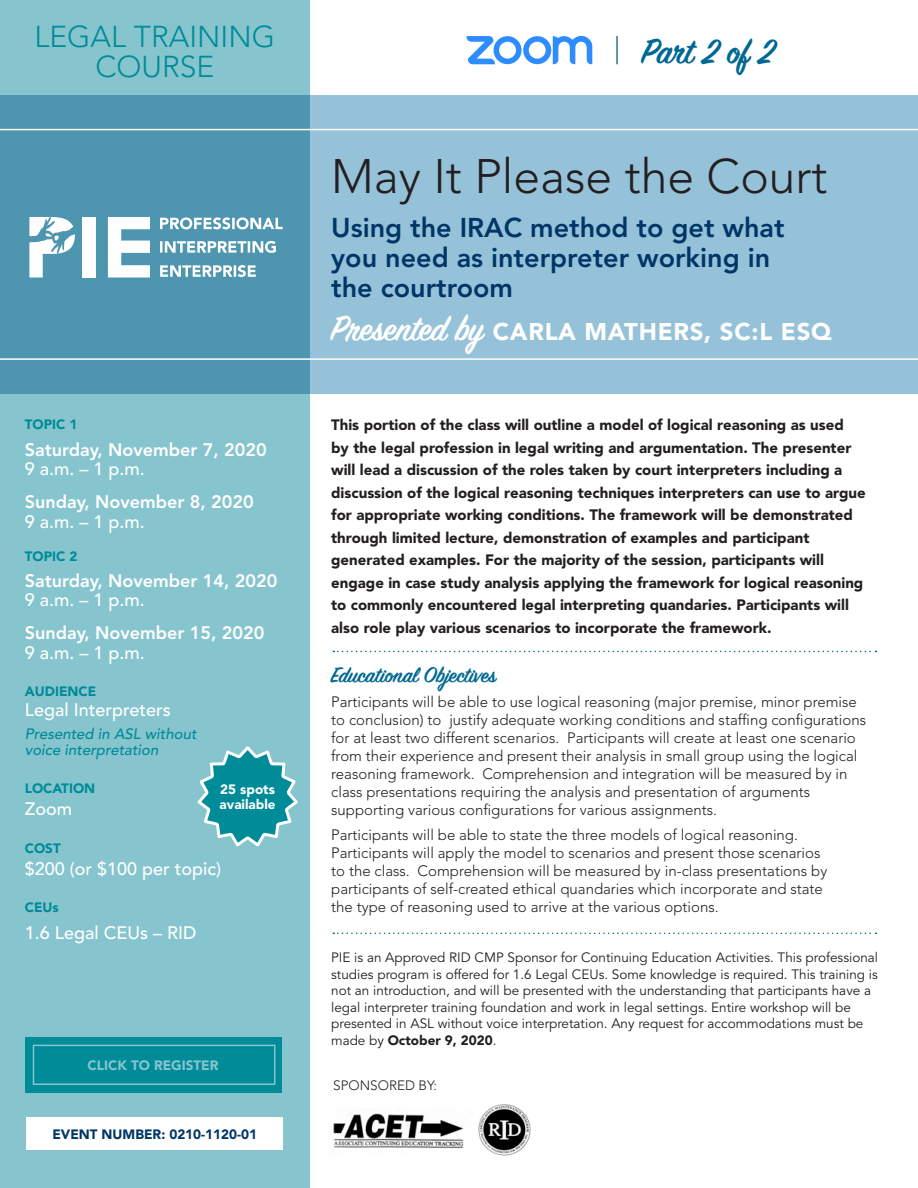
<style>
.page{position:relative;width:918px;height:1188px;background:#fff}
.page>*{position:absolute;margin:0;border:0;box-sizing:border-box;transform-origin:0 0}
.t1{font:300 48px "Avenir";color:#231f20}
.t2{font:600 39px "Sign Painter House Script";color:#006893}
.t3{font:300 30px/30px "Avenir";color:#008b98;text-align:center}
.t4{font:800 27px/30px "Avenir";color:#003667}
.t5{font:900 24px "Avenir";letter-spacing:.03em;color:#fff}
.t6{font:600 24px "Sign Painter House Script";color:#006893}
.t7{font:800 18px/19.5px "Avenir";color:#fff}
.t8{font:500 18px "Avenir";color:#fff}
.t9{font:300 15px/18px "Avenir";color:#231f20}
.t10{font:900 15px/22.5px "Avenir";color:#231f20}
.t11{font:italic 500 15px/16.5px "Avenir";color:#008b98}
.t12{font:13.5px/16.5px "Avenir";color:#231f20}
.t13{font:900 13.5px "Avenir";color:#008b98}
.t14{font:900 13.5px "Avenir";color:#003667}
.t15{font:900 13.5px/15px "Avenir";color:#fff}
.t16{font:900 13.5px "Avenir";color:#87c5ce}
.t17{font:300 13.5px "Avenir";color:#231f20}
.s1{font-weight:500}
.s2{font-family:"Sign Painter House Script";font-weight:600;font-size:39px}
.s3{font-weight:900}
</style>
<div class="page">
<div style="left:0;top:95px;width:918px;height:299px;background:#95c2d9"></div>
<svg style="left:0;top:0;width:310px;height:1188px;background:#79b9c6"></svg>
<img style="left:333px;top:1104px;width:198px;height:52px">
<svg style="left:333px;top:651px;width:543px;height:1px"></svg>
<svg style="left:333px;top:933px;width:543px;height:1px"></svg>
<hr style="left:0;top:358px;width:918px;height:2px;background:#fff">
<hr style="left:0;top:129px;width:918px;height:1px;background:#fff">
<div style="left:27px;top:1118px;width:256px;height:32px;background:#fff"></div>
<div style="left:25px;top:1037px;width:256px;height:56px;background:#008b98"></div>
<div style="left:33px;top:1045px;width:242px;height:40px;border:2px solid #87c5ce"></div>
<svg style="left:160px;top:217px;width:123px;height:60px;background:#7eb2c5"></svg>
<div style="left:82px;top:217px;width:13px;height:61px;background:#fff"></div>
<svg style="left:108px;top:217px;width:42px;height:61px;background:#cee2e9"></svg>
<svg style="left:29px;top:217px;width:46px;height:61px;background:#a3c8d5"></svg>
<svg style="left:195px;top:744px;width:106px;height:105px;background:#4dadb7"></svg>
<svg style="left:467px;top:36px;width:125px;height:28px"></svg>
<hr style="left:616px;top:36px;width:2px;height:28px;background:#386e8f">
<p class="t3" style="left:34px;top:21px;width:242px">LEGAL TRAINING<br>COURSE</p>
<p class="t13" style="left:25px;top:416px;width:54px">TOPIC 1</p>
<p class="t7" style="left:25px;top:440px;width:243px">Saturday, November 7, 2020<br><span class="s1">9 a.m. – 1 p.m.</span></p>
<p class="t7" style="left:25px;top:492px;width:230px">Sunday, November 8, 2020<br><span class="s1">9 a.m. – 1 p.m.</span></p>
<p class="t13" style="left:25px;top:548px;width:54px">TOPIC 2</p>
<p class="t7" style="left:25px;top:571px;width:254px">Saturday, November 14, 2020<br><span class="s1">9 a.m. – 1 p.m.</span></p>
<p class="t7" style="left:25px;top:623px;width:241px">Sunday, November 15, 2020<br><span class="s1">9 a.m. – 1 p.m.</span></p>
<p class="t13" style="left:25px;top:683px;width:73px">AUDIENCE</p>
<p class="t8" style="left:25px;top:699px;width:148px">Legal Interpreters</p>
<p class="t11" style="left:25px;top:726px;width:173px">Presented in ASL without voice interpretation</p>
<p class="t13" style="left:25px;top:780px;width:72px">LOCATION</p>
<p class="t8" style="left:25px;top:799px;width:49px">Zoom</p>
<p class="t13" style="left:25px;top:840px;width:37px">COST</p>
<p class="t8" style="left:25px;top:858px;width:198px">$200 (or $100 per topic)</p>
<p class="t13" style="left:25px;top:899px;width:36px">CEUs</p>
<p class="t8" style="left:25px;top:922px;width:173px">1.6 Legal CEUs – RID</p>
<p class="t15" style="left:220px;top:782px;width:58px">25 spots available</p>
<p class="t16" style="left:88px;top:1057px;width:132px">CLICK TO REGISTER</p>
<p class="t14" style="left:52px;top:1126px;width:206px">EVENT NUMBER: 0210-1120-01</p>
<p class="t2" style="left:642px;top:28px;width:134px">Part 2 of 2</p>
<p class="t1" style="left:331px;top:148px;width:498px">May It Please the Court</p>
<p class="t4" style="left:331px;top:212px;width:455px">Using the IRAC method to get what you need as interpreter working in the courtroom</p>
<p class="t5" style="left:331px;top:317px;width:502px"><span class="s2">Presented by</span> CARLA MATHERS, SC:L ESQ</p>
<p class="t10" style="left:331px;top:414px;width:536px">This portion of the class will outline a model of logical reasoning as used<br>by the legal profession in legal writing and argumentation. The presenter will lead a discussion of the roles taken by court interpreters including a discussion of the logical reasoning techniques interpreters can use to argue for appropriate working conditions. The framework will be demonstrated through limited lecture, demonstration of examples and participant generated examples. For the majority of the session, participants will engage in case study analysis applying the framework for logical reasoning to commonly encountered legal interpreting quandaries. Participants will also role play various scenarios to incorporate the framework.</p>
<p class="t6" style="left:331px;top:661px;width:166px">Educational Objectives</p>
<p class="t9" style="left:331px;top:693px;width:537px">Participants will be able to use logical reasoning (major premise, minor premise to conclusion) to justify adequate working conditions and staffing configurations for at least two different scenarios. Participants will create at least one scenario from their experience and present their analysis in small group using the logical reasoning framework. Comprehension and integration will be measured by in class presentations requiring the analysis and presentation of arguments supporting various configurations for various assignments.</p>
<p class="t9" style="left:331px;top:826px;width:498px">Participants will be able to state the three models of logical reasoning.<br>Participants will apply the model to scenarios and present those scenarios to the class. Comprehension will be measured by in-class presentations by participants of self-created ethical quandaries which incorporate and state the type of reasoning used to arrive at the various options.</p>
<p class="t12" style="left:331px;top:950px;width:548px">PIE is an Approved RID CMP Sponsor for Continuing Education Activities. This professional studies program is offered for 1.6 Legal CEUs. Some knowledge is required. This training is not an introduction, and will be presented with the understanding that participants have a legal interpreter training foundation and work in legal settings. Entire workshop will be presented in ASL without voice interpretation. Any request for accommodations must be made by <span class="s3">October 9, 2020</span>.</p>
<p class="t17" style="left:333px;top:1078px;width:105px">SPONSORED BY:</p>
</div>
